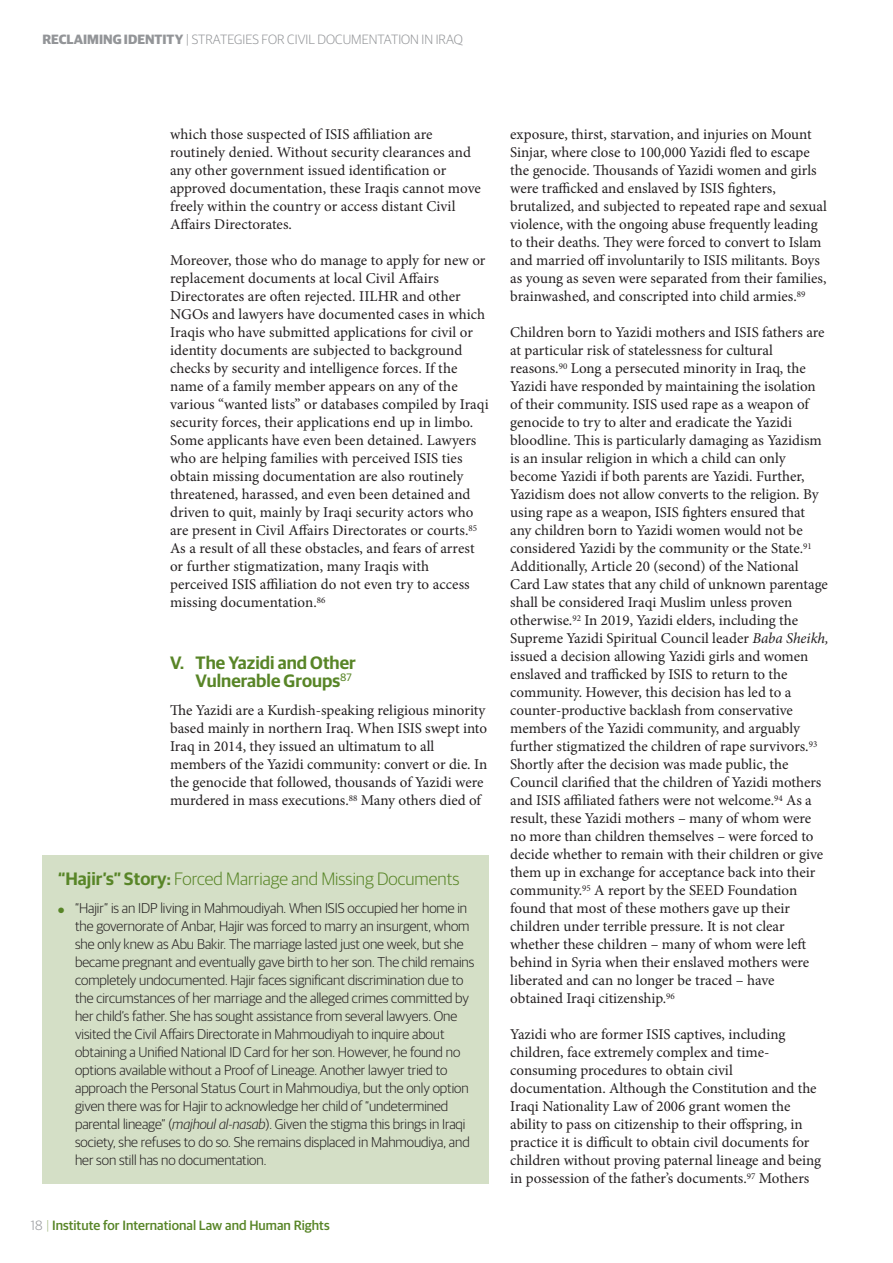
<style>
.page{position:relative;width:893px;height:1263px;background:#fff}
.page>*{position:absolute;margin:0;border:0;box-sizing:border-box;transform-origin:0 0}
.t1{font:300 18px "DS2 Display Sans";color:#588527}
.t2{font:600 18px "DS5 Display Sans";color:#588527}
.t3{font:15px/18px "Minion Pro";color:#231f20}
.t4{font:300 14.25px/18px "DS2 Display Sans";letter-spacing:-.005em;color:#231f20}
.t5{font:300 13.5px "DS2 Display Sans";color:#939598}
.t6{font:500 13.5px "DS4 Display Sans";color:#588527}
.s1{font-family:"DS6 Display Sans";font-weight:700}
.s2{font-family:"DS5 Display Sans";font-weight:600}
.s3{font-size:7.5px;color:#588527}
.s4{font-style:italic}
.s5{font-family:"DS2 Display Sans";font-weight:300;color:#939598}
.s6{font-family:"DS2 Display Sans";font-weight:300;color:#a2b882}
</style>
<div class="page">
<div style="left:43px;top:855px;width:446px;height:328px;background:#d4dfc6"></div>
<p class="t5" style="left:43px;top:34px;width:422px"><span class="s1">RECLAIMING IDENTITY</span> | STRATEGIES FOR CIVIL DOCUMENTATION IN IRAQ</p>
<p class="t3" style="left:170px;top:127px;width:312px">which those suspected of ISIS affiliation are routinely denied. Without security clearances and any other government issued identification or approved documentation, these Iraqis cannot move freely within the country or access distant Civil Affairs Directorates.</p>
<p class="t3" style="left:170px;top:253px;width:320px">Moreover, those who do manage to apply for new or replacement documents at local Civil Affairs Directorates are often rejected. IILHR and other NGOs and lawyers have documented cases in which Iraqis who have submitted applications for civil or identity documents are subjected to background checks by security and intelligence forces. If the name of a family member appears on any of the various “wanted lists” or databases compiled by Iraqi security forces, their applications end up in limbo.<br>Some applicants have even been detained. Lawyers who are helping families with perceived ISIS ties obtain missing documentation are also routinely threatened, harassed, and even been detained and driven to quit, mainly by Iraqi security actors who are present in Civil Affairs Directorates or courts.<sup>85<br></sup>As a result of all these obstacles, and fears of arrest or further stigmatization, many Iraqis with perceived ISIS affiliation do not even try to access missing documentation.<sup>86</sup></p>
<p class="t2" style="left:170px;top:655px;width:187px">V. The Yazidi and Other</p>
<p class="t2" style="left:196px;top:673px;width:158px">Vulnerable Groups<sup>87</sup></p>
<p class="t3" style="left:170px;top:703px;width:319px">The Yazidi are a Kurdish-speaking religious minority based mainly in northern Iraq. When ISIS swept into Iraq in 2014, they issued an ultimatum to all members of the Yazidi community: convert or die. In the genocide that followed, thousands of Yazidi were murdered in mass executions.<sup>88</sup> Many others died of</p>
<p class="t1" style="left:58px;top:871px;width:403px"><span class="s2">“Hajir’s” Story:</span> Forced Marriage and Missing Documents</p>
<p class="t4" style="left:75px;top:900px;width:401px;text-indent:-17px"><span class="s3">•</span> “Hajir” is an IDP living in Mahmoudiyah. When ISIS occupied her home in the governorate of Anbar, Hajir was forced to marry an insurgent, whom she only knew as Abu Bakir. The marriage lasted just one week, but she became pregnant and eventually gave birth to her son. The child remains completely undocumented. Hajir faces significant discrimination due to the circumstances of her marriage and the alleged crimes committed by her child’s father. She has sought assistance from several lawyers. One visited the Civil Affairs Directorate in Mahmoudiyah to inquire about obtaining a Unified National ID Card for her son. However, he found no options available without a Proof of Lineage. Another lawyer tried to approach the Personal Status Court in Mahmoudiya, but the only option given there was for Hajir to acknowledge her child of “undetermined parental lineage” (<span class="s4">majhoul al-nasab</span>). Given the stigma this brings in Iraqi society, she refuses to do so. She remains displaced in Mahmoudiya, and her son still has no documentation.</p>
<p class="t6" style="left:31px;top:1220px;width:300px"><span class="s5">18</span> <span class="s6">|</span> Institute for International Law and Human Rights</p>
<p class="t3" style="left:510px;top:127px;width:318px">exposure, thirst, starvation, and injuries on Mount Sinjar, where close to 100,000 Yazidi fled to escape the genocide. Thousands of Yazidi women and girls were trafficked and enslaved by ISIS fighters, brutalized, and subjected to repeated rape and sexual violence, with the ongoing abuse frequently leading to their deaths. They were forced to convert to Islam and married off involuntarily to ISIS militants. Boys as young as seven were separated from their families, brainwashed, and conscripted into child armies.<sup>89</sup></p>
<p class="t3" style="left:510px;top:325px;width:320px">Children born to Yazidi mothers and ISIS fathers are at particular risk of statelessness for cultural reasons.<sup>90</sup> Long a persecuted minority in Iraq, the Yazidi have responded by maintaining the isolation of their community. ISIS used rape as a weapon of genocide to try to alter and eradicate the Yazidi bloodline. This is particularly damaging as Yazidism is an insular religion in which a child can only become Yazidi if both parents are Yazidi. Further, Yazidism does not allow converts to the religion. By using rape as a weapon, ISIS fighters ensured that any children born to Yazidi women would not be considered Yazidi by the community or the State.<sup>91<br></sup>Additionally, Article 20 (second) of the National Card Law states that any child of unknown parentage shall be considered Iraqi Muslim unless proven otherwise.<sup>92</sup> In 2019, Yazidi elders, including the Supreme Yazidi Spiritual Council leader <span class="s4">Baba Sheikh, </span>issued a decision allowing Yazidi girls and women enslaved and trafficked by ISIS to return to the community. However, this decision has led to a counter-productive backlash from conservative members of the Yazidi community, and arguably further stigmatized the children of rape survivors.<sup>93<br></sup>Shortly after the decision was made public, the Council clarified that the children of Yazidi mothers and ISIS affiliated fathers were not welcome.<sup>94</sup> As a result, these Yazidi mothers – many of whom were no more than children themselves – were forced to decide whether to remain with their children or give them up in exchange for acceptance back into their community.<sup>95</sup> A report by the SEED Foundation found that most of these mothers gave up their children under terrible pressure. It is not clear whether these children – many of whom were left behind in Syria when their enslaved mothers were liberated and can no longer be traced – have obtained Iraqi citizenship.<sup>96</sup></p>
<p class="t3" style="left:510px;top:1027px;width:313px">Yazidi who are former ISIS captives, including children, face extremely complex and time&shy;consuming procedures to obtain civil documentation. Although the Constitution and the Iraqi Nationality Law of 2006 grant women the ability to pass on citizenship to their offspring, in practice it is difficult to obtain civil documents for children without proving paternal lineage and being in possession of the father’s documents.<sup>97</sup> Mothers</p>
</div>
